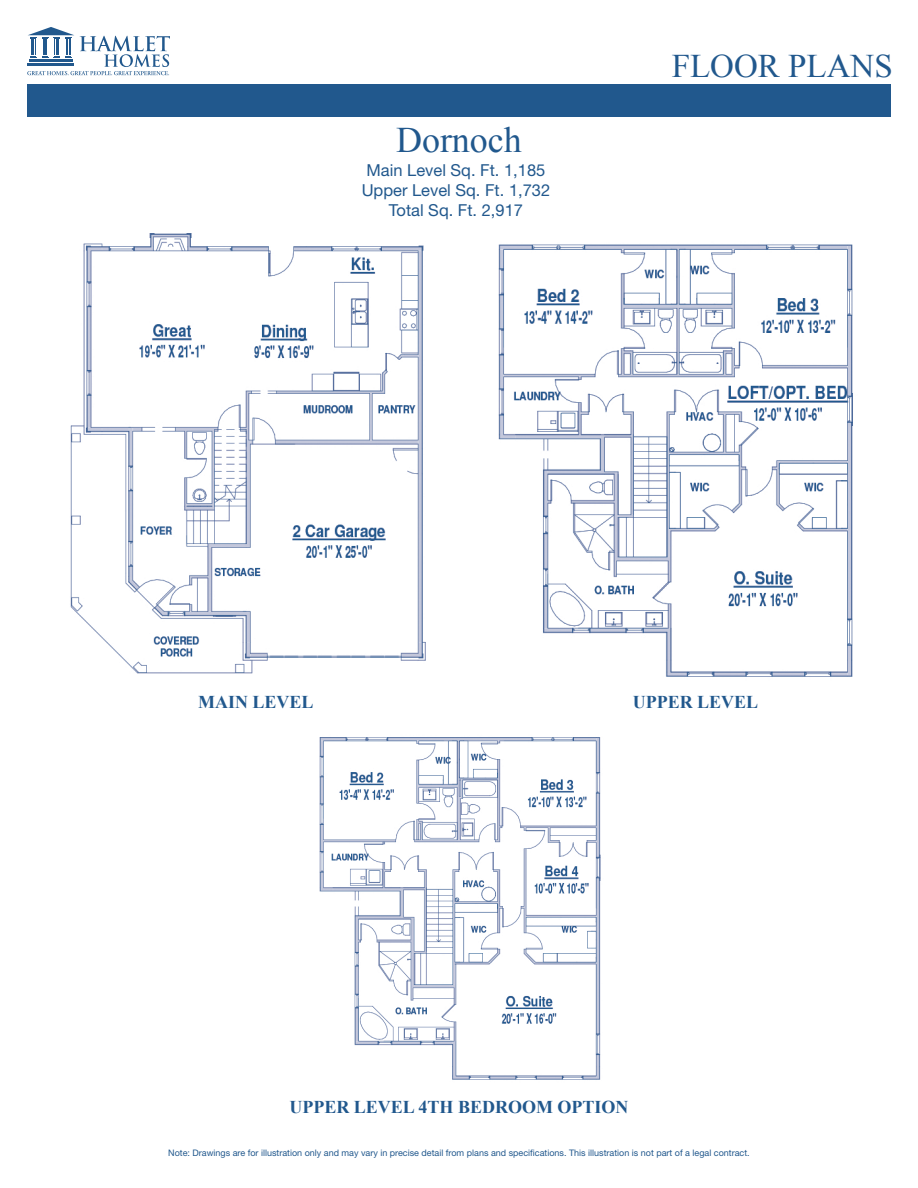
<style>
.page{position:relative;width:918px;height:1188px;background:#fff}
.page>*{position:absolute;margin:0;border:0;box-sizing:border-box;transform-origin:0 0}
.t1{font:36px "Times New Roman";color:#21588d}
.t2{font:33px "Times New Roman";color:#21588d}
.t3{font:700 18px "Times New Roman";color:#21588d}
.t4{font:16.5px/19.8px "Helvetica Neue LT Std";color:#21588d;text-align:center}
.t5{font:9px "Helvetica Neue LT Std";color:#21588d}
</style>
<div class="page">
<img style="left:70px;top:233px;width:356px;height:441px">
<img style="left:498px;top:244px;width:355px;height:433px">
<img style="left:319px;top:737px;width:282px;height:343px">
<div style="left:27px;top:84px;width:864px;height:33px;background:#21588d"></div>
<svg style="left:27px;top:27px;width:143px;height:48px"></svg>
<h1 class="t1" style="left:396px;top:116px;width:127px">Dornoch</h1>
<h3 class="t4" style="left:362px;top:160px;width:190px">Main Level Sq. Ft. 1,185<br>Upper Level Sq. Ft. 1,732<br>Total Sq. Ft. 2,917</h3>
<h2 class="t2" style="left:672px;top:44px;width:222px">FLOOR PLANS</h2>
<h3 class="t3" style="left:198px;top:689px;width:117px">MAIN LEVEL</h3>
<h3 class="t3" style="left:633px;top:689px;width:127px">UPPER LEVEL</h3>
<h3 class="t3" style="left:289px;top:1094px;width:341px">UPPER LEVEL 4TH BEDROOM OPTION</h3>
<p class="t5" style="left:168px;top:1147px;width:583px">Note: Drawings are for illustration only and may vary in precise detail from plans and specifications. This illustration is not part of a legal contract.</p>
</div>
